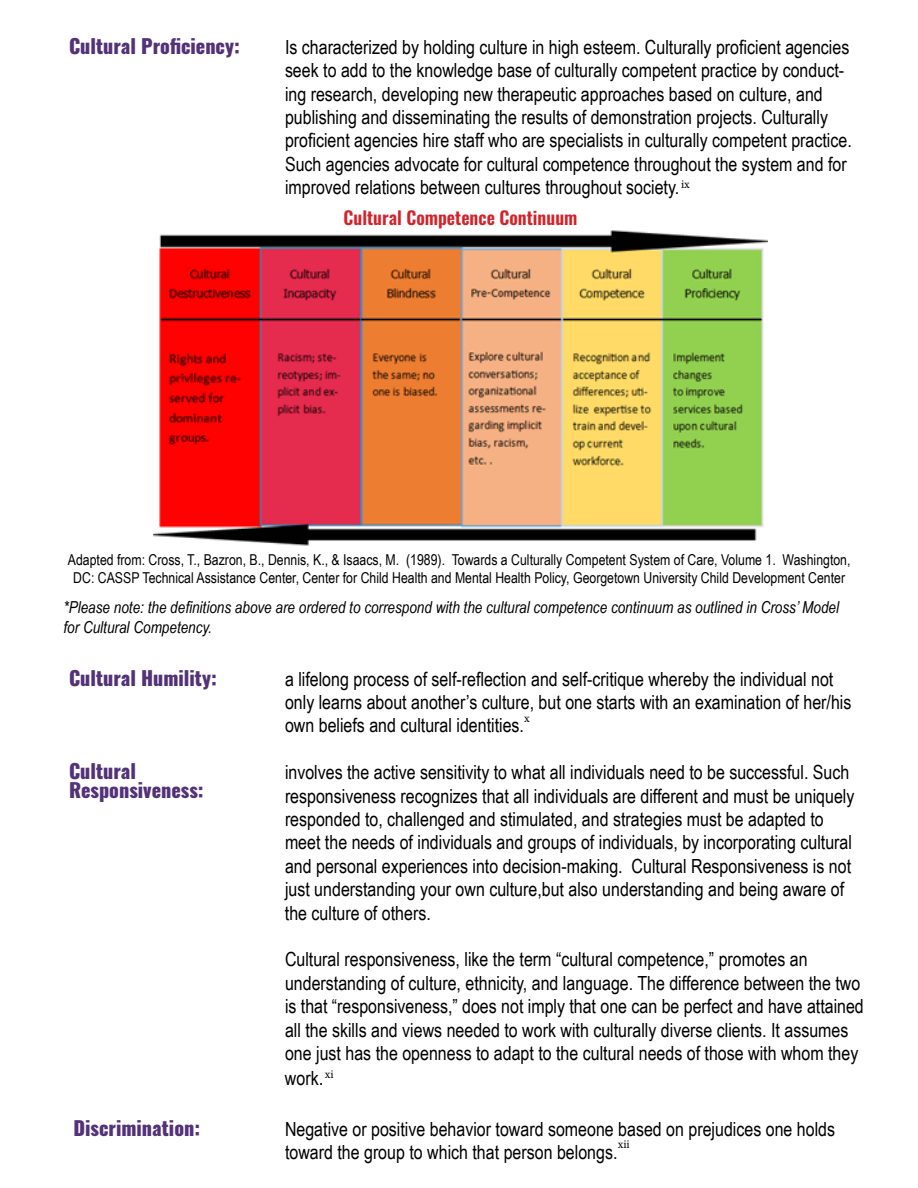
<style>
.page{position:relative;width:918px;height:1188px;background:#fff}
.page>*{position:absolute;margin:0;border:0;box-sizing:border-box;transform-origin:0 0}
.t1{font:19.5px/23.4px "Arial Narrow";color:#000}
.t2{font:800 19.5px "Oswald";color:#533278}
.t3{font:600 18px "Oswald";color:#d2232a}
.t4{font:italic 16.5px/19.8px "Arial Narrow";color:#000}
.t5{font:15px/18px "Arial Narrow";color:#000;text-align:center}
.t6{font:12px "Minion Pro";color:#000}
.s1{font-size:21px}
</style>
<div class="page">
<img style="left:154px;top:230px;width:613px;height:316px">
<p class="t2" style="left:69px;top:32px;width:173px">Cultural Proficiency:</p>
<p class="t1" style="left:285px;top:34px;width:566px">Is characterized by holding culture in high esteem. Culturally proficient agencies</p>
<p class="t1" style="left:285px;top:58px;width:561px">seek to add to the knowledge base of culturally competent practice by conduct&shy;ing research, developing new therapeutic approaches based on culture, and publishing and disseminating the results of demonstration projects. Culturally</p>
<p class="t1" style="left:285px;top:128px;width:568px">proficient agencies hire staff who are specialists in culturally competent practice.</p>
<p class="t1" style="left:285px;top:151px;width:563px">Such agencies advocate for cultural competence throughout the system and for improved relations between cultures throughout society. <sup>ix</sup></p>
<p class="t3" style="left:344px;top:209px;width:235px">Cultural Competence Continuum</p>
<p class="t5" style="left:68px;top:550px;width:784px">Adapted from: Cross, T., Bazron, B., Dennis, K., &amp; Isaacs, M. (1989). Towards a Culturally Competent System of Care, Volume 1. Washington,<br>DC: CASSP Technical Assistance Center, Center for Child Health and Mental Health Policy, Georgetown University Child Development Center</p>
<p class="t4" style="left:63px;top:597px;width:777px">*Please note: the definitions above are ordered to correspond with the cultural competence continuum as outlined in Cross’ Model for Cultural Competency.</p>
<p class="t2" style="left:69px;top:664px;width:149px">Cultural Humility:</p>
<p class="t1" style="left:285px;top:666px;width:568px">a lifelong process of self-reflection and self-critique whereby the individual not only learns about another’s culture, but one starts with an examination of her/his own beliefs and cultural identities.</p>
<p class="t6" style="left:524px;top:710px;width:7px">x</p>
<p class="t2" style="left:69px;top:758px;width:68px">Cultural</p>
<p class="t1" style="left:285px;top:760px;width:566px">involves the active sensitivity to what all individuals need to be successful. Such</p>
<p class="t2" style="left:69px;top:776px;width:136px">Responsiveness:</p>
<p class="t1" style="left:285px;top:783px;width:571px">responsiveness recognizes that all individuals are different and must be uniquely responded to, challenged and stimulated, and strategies must be adapted to meet the needs of individuals and groups of individuals, by incorporating cultural and personal experiences into decision-making. Cultural Responsiveness is not just understanding your own culture,but also understanding and being aware of the culture of others.</p>
<p class="t1" style="left:285px;top:947px;width:580px">Cultural responsiveness, like the term “cultural competence,” promotes an understanding of culture, ethnicity, and language. The difference between the two is that “responsiveness,” does not imply that one can be perfect and have attained all the skills and views needed to work with culturally diverse clients. It assumes one just has the openness to adapt to the cultural needs of those with whom they</p>
<p class="t1" style="left:285px;top:1066px;width:50px">work<span class="s1">.</span><sup>xi</sup></p>
<p class="t2" style="left:73px;top:1114px;width:128px">Discrimination:</p>
<p class="t1" style="left:285px;top:1116px;width:552px">Negative or positive behavior toward someone based on prejudices one holds toward the group to which that person belongs.</p>
<p class="t6" style="left:618px;top:1136px;width:14px">xii</p>
</div>
